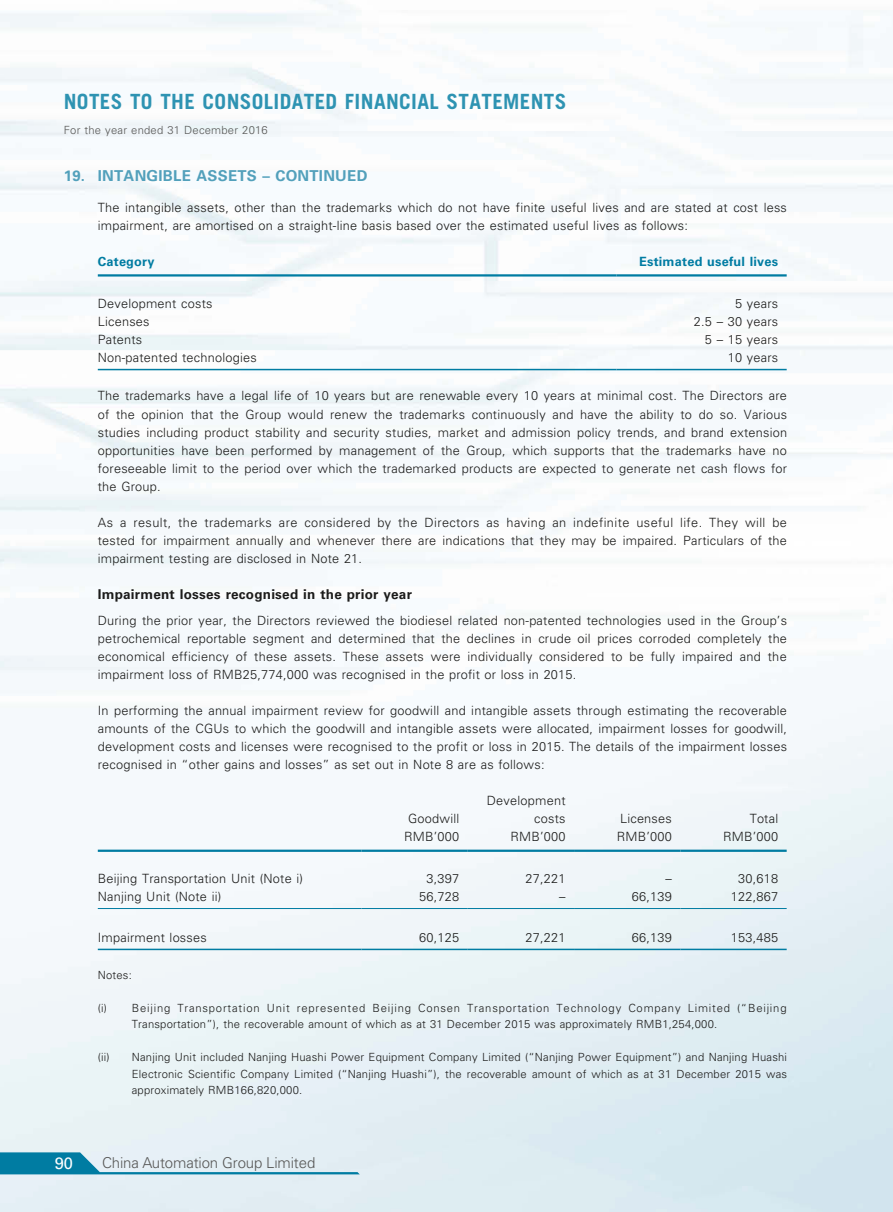
<style>
.page{position:relative;width:893px;height:1212px;background:#fff}
.page>*{position:absolute;margin:0;border:0;box-sizing:border-box;transform-origin:0 0}
.t1{font:700 21px "Trade Gothic LT Std";letter-spacing:.015em;color:#2e93b2}
.t2{font:16.5px "Univers LT Std";color:#fff}
.t3{font:700 15px "Univers LT Std";letter-spacing:.015em;color:#52a0bb}
.t4{font:300 15px "Univers LT Std";letter-spacing:-.01em;color:#575756}
.t5{font:700 13.5px "Univers LT Std";letter-spacing:.015em;color:#1c1c1b}
.t6{font:300 12.75px/18px "Univers LT Std";letter-spacing:.015em;color:#1c1c1b;text-align:justify}
.t7{font:700 12.75px "Univers LT Std";letter-spacing:.015em;color:#007ca2}
.t8{font:300 11.25px/16.5px "Univers LT Std";letter-spacing:.015em;color:#1c1c1b;text-align:justify}
.t9{font:300 11.25px/16.5px "Univers LT Std";letter-spacing:.07em;color:#1c1c1b}
.t10{font:300 11.25px "Univers LT Std";letter-spacing:.015em;color:#575756}
</style>
<div class="page">
<svg style="left:0;top:1152px;width:360px;height:22px;background:#9dcbdb"></svg>
<hr style="left:98px;top:274px;width:519px;height:3px;background:#007ca2">
<hr style="left:617px;top:274px;width:170px;height:3px;background:#007ca2">
<hr style="left:98px;top:369px;width:519px;height:1px;background:#007ca2">
<hr style="left:617px;top:369px;width:170px;height:1px;background:#007ca2">
<hr style="left:98px;top:849px;width:263px;height:3px;background:#007ca2">
<hr style="left:361px;top:849px;width:107px;height:3px;background:#007ca2">
<hr style="left:468px;top:849px;width:106px;height:3px;background:#007ca2">
<hr style="left:574px;top:849px;width:106px;height:3px;background:#007ca2">
<hr style="left:680px;top:849px;width:107px;height:3px;background:#007ca2">
<hr style="left:98px;top:908px;width:263px;height:1px;background:#007ca2">
<hr style="left:361px;top:908px;width:107px;height:1px;background:#007ca2">
<hr style="left:468px;top:908px;width:106px;height:1px;background:#007ca2">
<hr style="left:574px;top:908px;width:106px;height:1px;background:#007ca2">
<hr style="left:680px;top:908px;width:107px;height:1px;background:#007ca2">
<hr style="left:98px;top:949px;width:263px;height:1px;background:#007ca2">
<hr style="left:361px;top:949px;width:107px;height:1px;background:#007ca2">
<hr style="left:468px;top:949px;width:106px;height:1px;background:#007ca2">
<hr style="left:574px;top:949px;width:106px;height:1px;background:#007ca2">
<hr style="left:680px;top:949px;width:107px;height:1px;background:#007ca2">
<h1 class="t1" style="left:64px;top:88px;width:504px">NOTES TO THE CONSOLIDATED FINANCIAL STATEMENTS</h1>
<p class="t10" style="left:64px;top:123px;width:206px">For the year ended 31 December 2016</p>
<p class="t3" style="left:64px;top:167px;width:305px">19. INTANGIBLE ASSETS – CONTINUED</p>
<p class="t6" style="left:98px;top:198px;width:691px">The intangible assets, other than the trademarks which do not have finite useful lives and are stated at cost less impairment, are amortised on a straight-line basis based over the estimated useful lives as follows:</p>
<p class="t7" style="left:98px;top:254px;width:58px">Category</p>
<p class="t7" style="left:639px;top:254px;width:141px">Estimated useful lives</p>
<p class="t6" style="left:98px;top:295px;width:116px">Development costs</p>
<p class="t6" style="left:735px;top:295px;width:45px">5 years</p>
<p class="t6" style="left:98px;top:313px;width:53px">Licenses</p>
<p class="t6" style="left:694px;top:313px;width:86px">2.5 – 30 years</p>
<p class="t6" style="left:98px;top:331px;width:46px">Patents</p>
<p class="t6" style="left:705px;top:331px;width:75px">5 – 15 years</p>
<p class="t6" style="left:98px;top:349px;width:160px">Non-patented technologies</p>
<p class="t6" style="left:728px;top:349px;width:52px">10 years</p>
<p class="t6" style="left:98px;top:387px;width:691px">The trademarks have a legal life of 10 years but are renewable every 10 years at minimal cost. The Directors are of the opinion that the Group would renew the trademarks continuously and have the ability to do so. Various studies including product stability and security studies, market and admission policy trends, and brand extension opportunities have been performed by management of the Group, which supports that the trademarks have no foreseeable limit to the period over which the trademarked products are expected to generate net cash flows for the Group.</p>
<p class="t6" style="left:98px;top:513px;width:691px">As a result, the trademarks are considered by the Directors as having an indefinite useful life. They will be tested for impairment annually and whenever there are indications that they may be impaired. Particulars of the impairment testing are disclosed in Note 21.</p>
<p class="t5" style="left:98px;top:586px;width:316px">Impairment losses recognised in the prior year</p>
<p class="t6" style="left:98px;top:611px;width:691px">During the prior year, the Directors reviewed the biodiesel related non-patented technologies used in the Group’s petrochemical reportable segment and determined that the declines in crude oil prices corroded completely the economical efficiency of these assets. These assets were individually considered to be fully impaired and the impairment loss of RMB25,774,000 was recognised in the profit or loss in 2015.</p>
<p class="t6" style="left:98px;top:701px;width:691px">In performing the annual impairment review for goodwill and intangible assets through estimating the recoverable amounts of the CGUs to which the goodwill and intangible assets were allocated, impairment losses for goodwill, development costs and licenses were recognised to the profit or loss in 2015. The details of the impairment losses recognised in “other gains and losses” as set out in Note 8 are as follows:</p>
<p class="t6" style="left:408px;top:809px;width:53px">Goodwill</p>
<p class="t6" style="left:487px;top:791px;width:80px;text-align:right">Development costs</p>
<p class="t6" style="left:620px;top:809px;width:53px">Licenses</p>
<p class="t6" style="left:750px;top:809px;width:30px">Total</p>
<p class="t6" style="left:404px;top:827px;width:57px">RMB’000</p>
<p class="t6" style="left:510px;top:827px;width:57px">RMB’000</p>
<p class="t6" style="left:617px;top:827px;width:57px">RMB’000</p>
<p class="t6" style="left:723px;top:827px;width:57px">RMB’000</p>
<p class="t6" style="left:98px;top:870px;width:207px">Beijing Transportation Unit (Note i)</p>
<p class="t6" style="left:426px;top:870px;width:34px">3,397</p>
<p class="t6" style="left:525px;top:870px;width:42px">27,221</p>
<p class="t6" style="left:665px;top:870px;width:8px">–</p>
<p class="t6" style="left:738px;top:870px;width:42px">30,618</p>
<p class="t6" style="left:98px;top:888px;width:125px">Nanjing Unit (Note ii)</p>
<p class="t6" style="left:419px;top:888px;width:42px">56,728</p>
<p class="t6" style="left:559px;top:888px;width:8px">–</p>
<p class="t6" style="left:632px;top:888px;width:42px">66,139</p>
<p class="t6" style="left:731px;top:888px;width:49px">122,867</p>
<p class="t6" style="left:98px;top:928px;width:111px">Impairment losses</p>
<p class="t6" style="left:419px;top:928px;width:42px">60,125</p>
<p class="t6" style="left:525px;top:928px;width:42px">27,221</p>
<p class="t6" style="left:632px;top:928px;width:42px">66,139</p>
<p class="t6" style="left:731px;top:928px;width:49px">153,485</p>
<p class="t8" style="left:98px;top:966px;width:36px">Notes:</p>
<p class="t9" style="left:132px;top:999px;width:656px;text-indent:-34px">(i) Beijing Transportation Unit represented Beijing Consen Transportation Technology Company Limited (“Beijing<br>Transportation”), the recoverable amount of which as at 31 December 2015 was approximately RMB1,254,000.</p>
<p class="t8" style="left:132px;top:1049px;width:657px;text-indent:-34px">(ii) Nanjing Unit included Nanjing Huashi Power Equipment Company Limited (“Nanjing Power Equipment”) and Nanjing Huashi Electronic Scientific Company Limited (“Nanjing Huashi”), the recoverable amount of which as at 31 December 2015 was approximately RMB166,820,000.</p>
<p class="t2" style="left:55px;top:1153px;width:20px">90</p>
<p class="t4" style="left:102px;top:1154px;width:215px">China Automation Group Limited</p>
</div>
